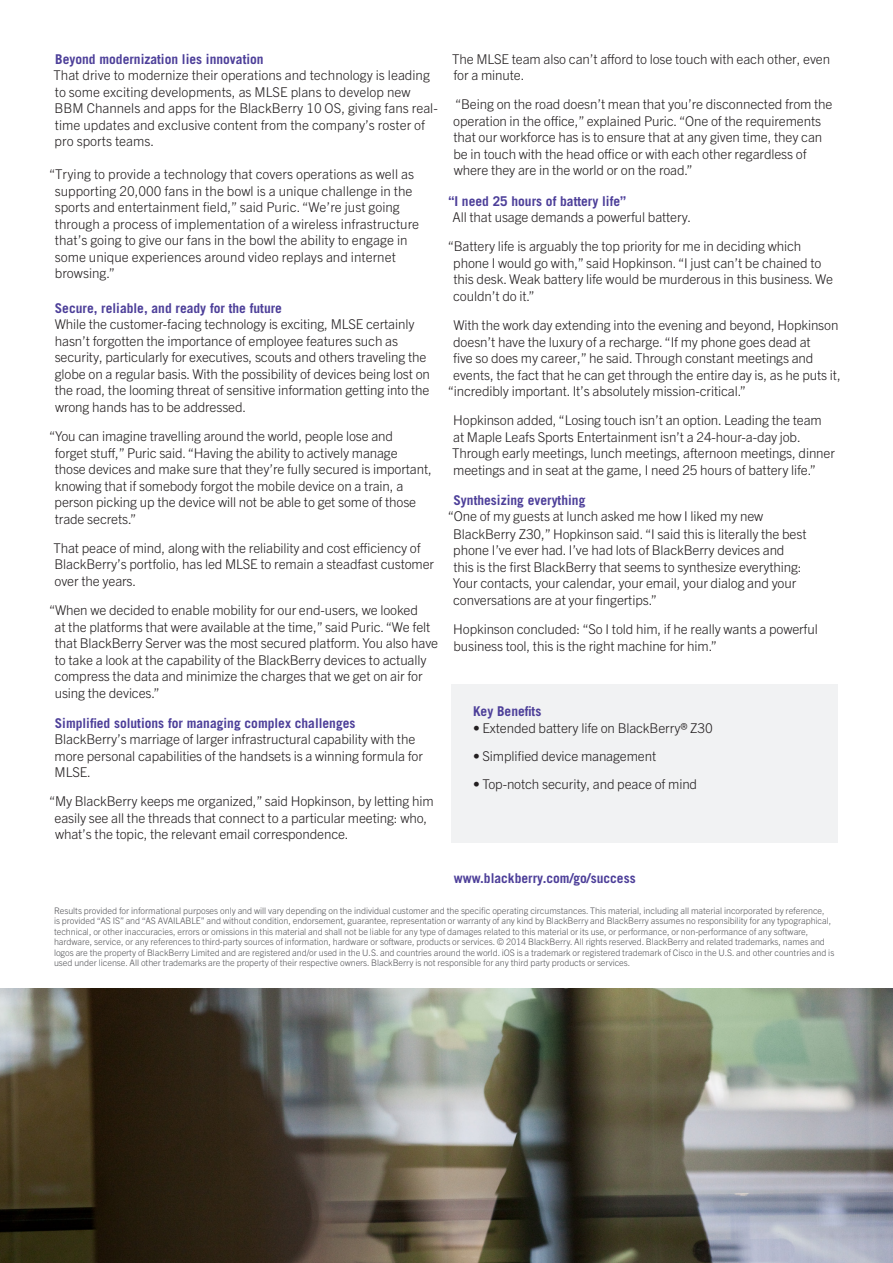
<style>
.page{position:relative;width:893px;height:1263px;background:#fff}
.page>*{position:absolute;margin:0;border:0;box-sizing:border-box;transform-origin:0 0}
.t1{font:300 13.5px/16.5px "Trade Gothic Next LT Pro";letter-spacing:-.01em;color:#231f20}
.t2{font:700 13.5px "Trade Gothic LT Std";color:#4d3f99}
.Body_copy{font:300 9px/10.5px "Trade Gothic Next LT Pro";letter-spacing:-.005em;color:#55565a}
</style>
<div class="page">
<img style="left:0;top:989px;width:893px;height:274px">
<div style="left:452px;top:685px;width:386px;height:158px;background:#f1f2f3"></div>
<p class="t2" style="left:55px;top:51px;width:210px">Beyond modernization lies innovation</p>
<p class="t1" style="left:53px;top:66px;width:386px">That drive to modernize their operations and technology is leading to some exciting developments, as MLSE plans to develop new BBM Channels and apps for the BlackBerry 10 OS, giving fans real&shy;time updates and exclusive content from the company’s roster of pro sports teams.</p>
<p class="t1" style="left:55px;top:165px;width:366px;text-indent:-6px">“Trying to provide a technology that covers operations as well as supporting 20,000 fans in the bowl is a unique challenge in the sports and entertainment field,” said Puric. “We’re just going through a process of implementation of a wireless infrastructure that’s going to give our fans in the bowl the ability to engage in some unique experiences around video replays and internet browsing.”</p>
<p class="t2" style="left:55px;top:300px;width:229px">Secure, reliable, and ready for the future</p>
<p class="t1" style="left:55px;top:315px;width:377px">While the customer-facing technology is exciting, MLSE certainly hasn’t forgotten the importance of employee features such as security, particularly for executives, scouts and others traveling the globe on a regular basis. With the possibility of devices being lost on the road, the looming threat of sensitive information getting into the wrong hands has to be addressed.</p>
<p class="t1" style="left:55px;top:427px;width:379px;text-indent:-6px">“You can imagine travelling around the world, people lose and<br>forget stuff,” Puric said. “Having the ability to actively manage those devices and make sure that they’re fully secured is important, knowing that if somebody forgot the mobile device on a train, a person picking up the device will not be able to get some of those trade secrets.”</p>
<p class="t1" style="left:53px;top:539px;width:382px">That peace of mind, along with the reliability and cost efficiency of<br>BlackBerry’s portfolio, has led MLSE to remain a steadfast customer over the years.</p>
<p class="t1" style="left:55px;top:601px;width:385px;text-indent:-6px">“When we decided to enable mobility for our end-users, we looked<br>at the platforms that were available at the time,” said Puric. “We felt that BlackBerry Server was the most secured platform. You also have to take a look at the capability of the BlackBerry devices to actually compress the data and minimize the charges that we get on air for using the devices.”</p>
<p class="t2" style="left:55px;top:714px;width:302px">Simplified solutions for managing complex challenges</p>
<p class="t1" style="left:55px;top:730px;width:370px">BlackBerry’s marriage of larger infrastructural capability with the more personal capabilities of the handsets is a winning formula for<br>MLSE.</p>
<p class="t1" style="left:55px;top:792px;width:381px;text-indent:-6px">“My BlackBerry keeps me organized,” said Hopkinson, by letting him easily see all the threads that connect to a particular meeting: who, what’s the topic, the relevant email correspondence.</p>
<p class="t1" style="left:452px;top:50px;width:380px">The MLSE team also can’t afford to lose touch with each other, even for a minute.</p>
<p class="t1" style="left:453px;top:95px;width:381px">“Being on the road doesn’t mean that you’re disconnected from the operation in the office,” explained Puric. “One of the requirements that our workforce has is to ensure that at any given time, they can be in touch with the head office or with each other regardless of where they are in the world or on the road.”</p>
<p class="t2" style="left:448px;top:192px;width:179px">“I need 25 hours of battery life”</p>
<p class="t1" style="left:453px;top:208px;width:240px">All that usage demands a powerful battery.</p>
<p class="t1" style="left:453px;top:237px;width:381px;text-indent:-6px">“Battery life is arguably the top priority for me in deciding which phone I would go with,” said Hopkinson. “I just can’t be chained to this desk. Weak battery life would be murderous in this business. We couldn’t do it.”</p>
<p class="t1" style="left:453px;top:316px;width:386px">With the work day extending into the evening and beyond, Hopkinson</p>
<p class="t1" style="left:453px;top:332px;width:359px">doesn’t have the luxury of a recharge. “If my phone goes dead at</p>
<p class="t1" style="left:453px;top:349px;width:362px">five so does my career,” he said. Through constant meetings and</p>
<p class="t1" style="left:453px;top:365px;width:389px">events, the fact that he can get through the entire day is, as he puts it,</p>
<p class="t1" style="left:448px;top:382px;width:300px">“incredibly important. It’s absolutely mission-critical.”</p>
<p class="t1" style="left:452px;top:411px;width:384px">Hopkinson added, “Losing touch isn’t an option. Leading the team<br>at Maple Leafs Sports Entertainment isn’t a 24-hour-a-day job.<br>Through early meetings, lunch meetings, afternoon meetings, dinner meetings and in seat at the game, I need 25 hours of battery life.”</p>
<p class="t2" style="left:453px;top:492px;width:133px">Synthesizing everything</p>
<p class="t1" style="left:448px;top:507px;width:317px">“One of my guests at lunch asked me how I liked my new</p>
<p class="t1" style="left:453px;top:524px;width:355px">BlackBerry Z30,” Hopkinson said. “I said this is literally the best phone I’ve ever had. I’ve had lots of BlackBerry devices and this is the first BlackBerry that seems to synthesize everything:<br>Your contacts, your calendar, your email, your dialog and your conversations are at your fingertips.”</p>
<p class="t1" style="left:453px;top:619px;width:366px;line-height:17.2px">Hopkinson concluded: “So I told him, if he really wants a powerful business tool, this is the right machine for him.”</p>
<p class="t2" style="left:473px;top:702px;width:70px">Key Benefits</p>
<p class="t1" style="left:473px;top:719px;width:241px">• Extended battery life on BlackBerry® Z30</p>
<p class="t1" style="left:473px;top:747px;width:185px">• Simplified device management</p>
<p class="t1" style="left:473px;top:775px;width:226px">• Top-notch security, and peace of mind</p>
<p class="t2" style="left:454px;top:870px;width:183px">www.blackberry.com/go/success</p>
<p class="Body_copy" style="left:54px;top:905px;width:782px">Results provided for informational purposes only and will vary depending on the individual customer and the specific operating circumstances. This material, including all material incorporated by reference,<br>is provided “AS IS” and “AS AVAILABLE” and without condition, endorsement, guarantee, representation or warranty of any kind by BlackBerry and BlackBerry assumes no responsibility for any typographical, technical, or other inaccuracies, errors or omissions in this material and shall not be liable for any type of damages related to this material or its use, or performance, or non-performance of any software, hardware, service, or any references to third-party sources of information, hardware or software, products or services. © 2014 BlackBerry. All rights reserved. BlackBerry and related trademarks, names and logos are the property of BlackBerry Limited and are registered and/or used in the U.S. and countries around the world. iOS is a trademark or registered trademark of Cisco in the U.S. and other countries and is used under license. All other trademarks are the property of their respective owners. BlackBerry is not responsible for any third party products or services.</p>
</div>
